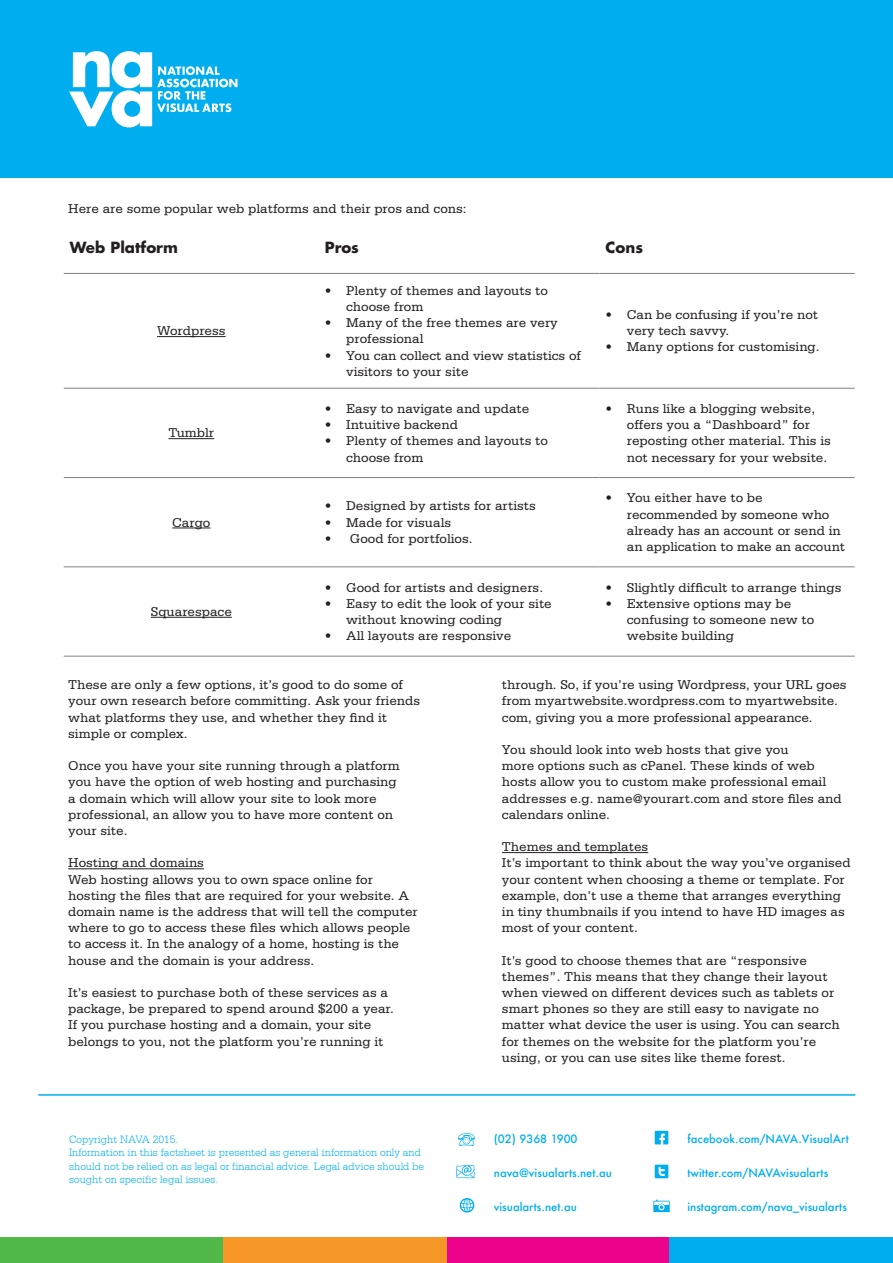
<style>
.page{position:relative;width:893px;height:1263px;background:#fff}
.page>*{position:absolute;margin:0;border:0;box-sizing:border-box;transform-origin:0 0}
.Body_1st_para___subt{font:700 15px "Futura CE";color:#231f20}
.Body{font:13.5px/16.2px "Serifa Std";color:#231f20}
.t1{font:300 11.25px/13.5px "Serifa 45";color:#00aeef}
.t2{font:500 11.25px "Futura";color:#00aeef}
</style>
<div class="page">
<hr style="left:38px;top:1094px;width:817px;height:2px;background:#00aeef">
<svg style="left:653px;top:1200px;width:17px;height:12px"></svg>
<svg style="left:460px;top:1198px;width:14px;height:14px"></svg>
<svg style="left:655px;top:1164px;width:13px;height:14px"></svg>
<svg style="left:456px;top:1165px;width:19px;height:13px"></svg>
<svg style="left:655px;top:1131px;width:13px;height:13px"></svg>
<svg style="left:458px;top:1133px;width:17px;height:13px"></svg>
<div style="left:0;top:0;width:893px;height:178px;background:#00aeef"></div>
<hr style="left:64px;top:273px;width:255px;height:1px;background:#808285">
<hr style="left:319px;top:566px;width:281px;height:1px;background:#808285">
<hr style="left:319px;top:273px;width:281px;height:1px;background:#808285">
<hr style="left:600px;top:273px;width:255px;height:1px;background:#808285">
<hr style="left:600px;top:566px;width:255px;height:1px;background:#808285">
<hr style="left:319px;top:656px;width:281px;height:1px;background:#808285">
<hr style="left:600px;top:656px;width:255px;height:1px;background:#808285">
<hr style="left:64px;top:388px;width:255px;height:1px;background:#808285">
<hr style="left:64px;top:477px;width:255px;height:1px;background:#808285">
<hr style="left:64px;top:566px;width:255px;height:1px;background:#808285">
<hr style="left:64px;top:656px;width:255px;height:1px;background:#808285">
<hr style="left:319px;top:388px;width:281px;height:1px;background:#808285">
<hr style="left:600px;top:388px;width:255px;height:1px;background:#808285">
<hr style="left:319px;top:477px;width:281px;height:1px;background:#808285">
<hr style="left:600px;top:477px;width:255px;height:1px;background:#808285">
<hr style="left:157px;top:336px;width:69px;height:1px;background:#231f20">
<hr style="left:168px;top:438px;width:46px;height:1px;background:#231f20">
<hr style="left:172px;top:528px;width:38px;height:1px;background:#231f20">
<hr style="left:151px;top:617px;width:81px;height:1px;background:#231f20">
<hr style="left:68px;top:868px;width:136px;height:1px;background:#231f20">
<hr style="left:502px;top:852px;width:146px;height:1px;background:#231f20">
<svg style="left:69px;top:51px;width:168px;height:76px"></svg>
<div style="left:0;top:1237px;width:223px;height:26px;background:#51b948"></div>
<div style="left:446px;top:1237px;width:224px;height:26px;background:#ed028c"></div>
<div style="left:223px;top:1237px;width:223px;height:26px;background:#f79727"></div>
<div style="left:670px;top:1237px;width:223px;height:26px;background:#00aeef"></div>
<p class="Body" style="left:68px;top:201px;width:400px">Here are some popular web platforms and their pros and cons:</p>
<p class="Body_1st_para___subt" style="left:70px;top:237px;width:110px">Web Platform</p>
<p class="Body_1st_para___subt" style="left:325px;top:237px;width:36px">Pros</p>
<p class="Body_1st_para___subt" style="left:606px;top:237px;width:39px">Cons</p>
<p class="Body" style="left:157px;top:323px;width:70px">Wordpress</p>
<p class="Body" style="left:168px;top:425px;width:47px">Tumblr</p>
<p class="Body" style="left:172px;top:514px;width:40px">Cargo</p>
<p class="Body" style="left:151px;top:603px;width:83px">Squarespace</p>
<p class="Body" style="left:346px;top:282px;width:203px;text-indent:-21px">• Plenty of themes and layouts to choose from</p>
<p class="Body" style="left:346px;top:315px;width:213px;text-indent:-21px">• Many of the free themes are very professional</p>
<p class="Body" style="left:346px;top:347px;width:236px;text-indent:-21px">• You can collect and view statistics of visitors to your site</p>
<p class="Body" style="left:325px;top:401px;width:206px">• Easy to navigate and update</p>
<p class="Body" style="left:325px;top:417px;width:135px">• Intuitive backend</p>
<p class="Body" style="left:346px;top:433px;width:203px;text-indent:-21px">• Plenty of themes and layouts to choose from</p>
<p class="Body" style="left:325px;top:498px;width:212px">• Designed by artists for artists</p>
<p class="Body" style="left:325px;top:514px;width:128px">• Made for visuals</p>
<p class="Body" style="left:325px;top:530px;width:149px">• Good for portfolios.</p>
<p class="Body" style="left:325px;top:579px;width:220px">• Good for artists and designers.</p>
<p class="Body" style="left:346px;top:595px;width:207px;text-indent:-21px">• Easy to edit the look of your site without knowing coding</p>
<p class="Body" style="left:325px;top:628px;width:188px">• All layouts are responsive</p>
<p class="Body" style="left:627px;top:307px;width:193px;text-indent:-21px">• Can be confusing if you’re not very tech savvy.</p>
<p class="Body" style="left:606px;top:339px;width:216px">• Many options for customising.</p>
<p class="Body" style="left:627px;top:401px;width:206px;text-indent:-21px">• Runs like a blogging website, offers you a “Dashboard” for reposting other material. This is not necessary for your website.</p>
<p class="Body" style="left:627px;top:490px;width:220px;text-indent:-21px">• You either have to be recommended by someone who already has an account or send in an application to make an account</p>
<p class="Body" style="left:606px;top:579px;width:237px">• Slightly difficult to arrange things</p>
<p class="Body" style="left:627px;top:595px;width:189px;text-indent:-21px">• Extensive options may be confusing to someone new to website building</p>
<p class="Body" style="left:68px;top:677px;width:353px">These are only a few options, it’s good to do some of your own research before committing. Ask your friends what platforms they use, and whether they find it simple or complex.</p>
<p class="Body" style="left:68px;top:758px;width:333px">Once you have your site running through a platform you have the option of web hosting and purchasing a domain which will allow your site to look more professional, an allow you to have more content on your site.</p>
<p class="Body" style="left:68px;top:855px;width:137px">Hosting and domains</p>
<p class="Body" style="left:68px;top:871px;width:351px">Web hosting allows you to own space online for hosting the files that are required for your website. A domain name is the address that will tell the computer where to go to access these files which allows people to access it. In the analogy of a home, hosting is the house and the domain is your address.</p>
<p class="Body" style="left:68px;top:985px;width:327px">It’s easiest to purchase both of these services as a package, be prepared to spend around $200 a year.</p>
<p class="Body" style="left:68px;top:1017px;width:317px">If you purchase hosting and a domain, your site belongs to you, not the platform you’re running it</p>
<p class="Body" style="left:502px;top:677px;width:346px">through. So, if you’re using Wordpress, your URL goes from myartwebsite.wordpress.com to myartwebsite. com, giving you a more professional appearance.</p>
<p class="Body" style="left:502px;top:742px;width:341px">You should look into web hosts that give you<br>more options such as cPanel. These kinds of web hosts allow you to custom make professional email addresses e.g. name@yourart.com and store files and calendars online.</p>
<p class="Body" style="left:502px;top:839px;width:148px">Themes and templates</p>
<p class="Body" style="left:502px;top:855px;width:350px">It’s important to think about the way you’ve organised your content when choosing a theme or template. For example, don’t use a theme that arranges everything in tiny thumbnails if you intend to have HD images as most of your content.</p>
<p class="Body" style="left:502px;top:952px;width:339px">It’s good to choose themes that are “responsive themes”. This means that they change their layout when viewed on different devices such as tablets or smart phones so they are still easy to navigate no matter what device the user is using. You can search for themes on the website for the platform you’re using, or you can use sites like theme forest.</p>
<p class="t1" style="left:69px;top:1132px;width:357px">Copyright NAVA 2015.<br>Information in this factsheet is presented as general information only and should not be relied on as legal or financial advice. Legal advice should be sought on specific legal issues.</p>
<p class="t2" style="left:494px;top:1131px;width:85px">(02) 9368 1900</p>
<p class="t2" style="left:687px;top:1131px;width:163px">facebook.com/NAVA.VisualArt</p>
<p class="t2" style="left:494px;top:1165px;width:120px">nava@visualarts.net.au</p>
<p class="t2" style="left:687px;top:1165px;width:142px">twitter.com/NAVAvisualarts</p>
<p class="t2" style="left:494px;top:1199px;width:85px">visualarts.net.au</p>
<p class="t2" style="left:687px;top:1199px;width:161px">instagram.com/nava_visualarts</p>
</div>
